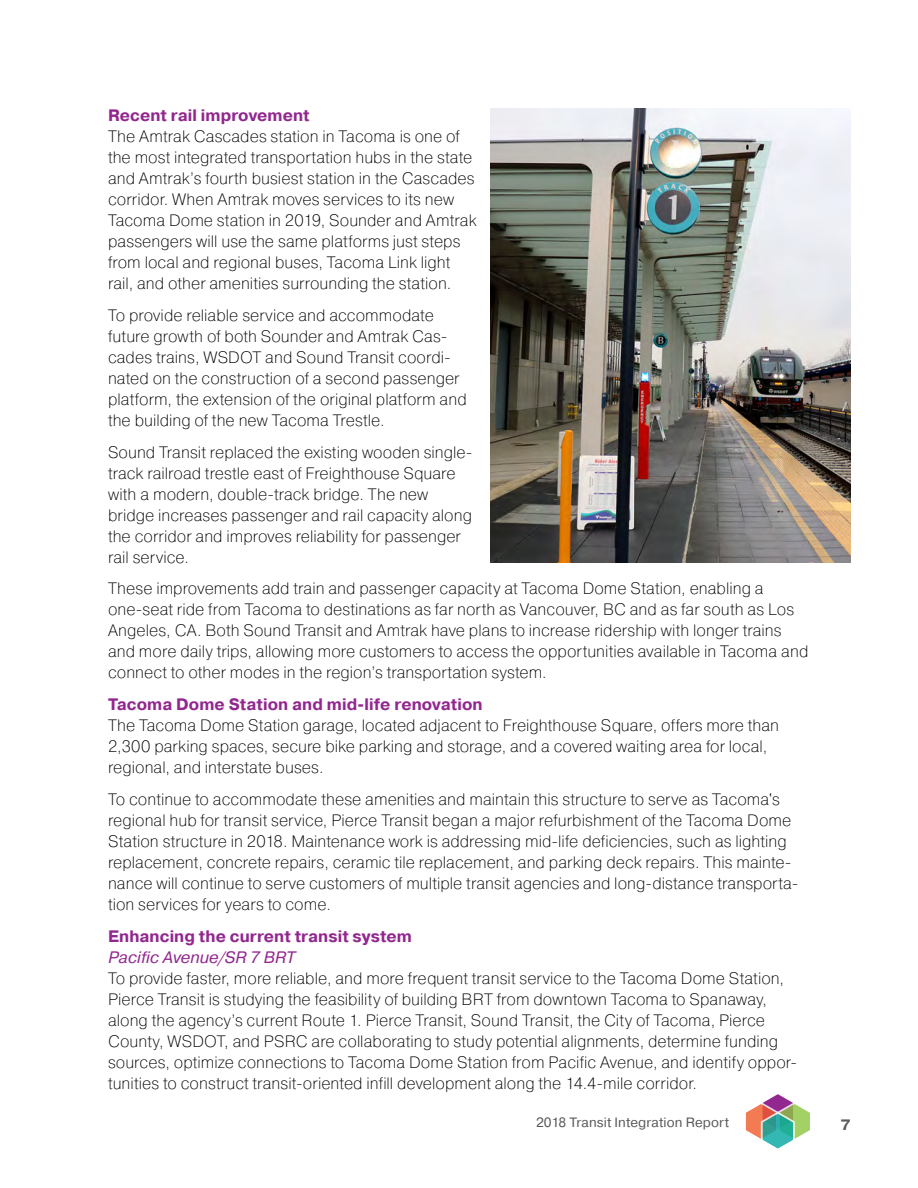
<style>
.page{position:relative;width:918px;height:1188px;background:#fff}
.page>*{position:absolute;margin:0;border:0;box-sizing:border-box;transform-origin:0 0}
.body_text{font:200 16.5px/21px "Pragmatica";color:#000}
.t1{font:700 16.5px "Pragmatica";letter-spacing:.005em;color:#92278f}
.t2{font:italic 16.5px "Pragmatica";color:#92278f}
.t3{font:700 15px "Pragmatica";color:#58595b}
.t4{font:13.5px "Pragmatica";letter-spacing:.01em;color:#58595b}
</style>
<div class="page">
<svg style="left:746px;top:1094px;width:64px;height:55px"></svg>
<img style="left:490px;top:108px;width:360px;height:455px">
<h5 class="t1" style="left:108px;top:105px;width:203px">Recent rail improvement</h5>
<p class="body_text" style="left:108px;top:125px;width:370px">The Amtrak Cascades station in Tacoma is one of the most integrated transportation hubs in the state and Amtrak’s fourth busiest station in the Cascades corridor. When Amtrak moves services to its new Tacoma Dome station in 2019, Sounder and Amtrak passengers will use the same platforms just steps from local and regional buses, Tacoma Link light rail, and other amenities surrounding the station.</p>
<p class="body_text" style="left:108px;top:304px;width:360px">To provide reliable service and accommodate future growth of both Sounder and Amtrak Cas&shy;cades trains, WSDOT and Sound Transit coordi&shy;nated on the construction of a second passenger platform, the extension of the original platform and the building of the new Tacoma Trestle.</p>
<p class="body_text" style="left:108px;top:441px;width:366px">Sound Transit replaced the existing wooden single&shy;track railroad trestle east of Freighthouse Square with a modern, double-track bridge. The new bridge increases passenger and rail capacity along the corridor and improves reliability for passenger rail service.</p>
<p class="body_text" style="left:108px;top:578px;width:702px">These improvements add train and passenger capacity at Tacoma Dome Station, enabling a one-seat ride from Tacoma to destinations as far north as Vancouver, BC and as far south as Los Angeles, CA. Both Sound Transit and Amtrak have plans to increase ridership with longer trains and more daily trips, allowing more customers to access the opportunities available in Tacoma and connect to other modes in the region’s transportation system.</p>
<h5 class="t1" style="left:108px;top:694px;width:376px">Tacoma Dome Station and mid-life renovation</h5>
<p class="body_text" style="left:108px;top:715px;width:673px">The Tacoma Dome Station garage, located adjacent to Freighthouse Square, offers more than<br>2,300 parking spaces, secure bike parking and storage, and a covered waiting area for local, regional, and interstate buses.</p>
<p class="body_text" style="left:108px;top:788px;width:692px">To continue to accommodate these amenities and maintain this structure to serve as Tacoma's regional hub for transit service, Pierce Transit began a major refurbishment of the Tacoma Dome Station structure in 2018. Maintenance work is addressing mid-life deficiencies, such as lighting replacement, concrete repairs, ceramic tile replacement, and parking deck repairs. This mainte&shy;nance will continue to serve customers of multiple transit agencies and long-distance transporta&shy;tion services for years to come.</p>
<h5 class="t1" style="left:108px;top:925px;width:306px">Enhancing the current transit system</h5>
<h6 class="t2" style="left:108px;top:947px;width:189px">Pacific Avenue/SR 7 BRT</h6>
<p class="body_text" style="left:108px;top:967px;width:691px">To provide faster, more reliable, and more frequent transit service to the Tacoma Dome Station, Pierce Transit is studying the feasibility of building BRT from downtown Tacoma to Spanaway, along the agency’s current Route 1. Pierce Transit, Sound Transit, the City of Tacoma, Pierce County, WSDOT, and PSRC are collaborating to study potential alignments, determine funding sources, optimize connections to Tacoma Dome Station from Pacific Avenue, and identify oppor&shy;tunities to construct transit-oriented infill development along the 14.4-mile corridor.</p>
<p class="t4" style="left:536px;top:1114px;width:194px">2018 Transit Integration Report</p>
<p class="t3" style="left:841px;top:1115px;width:11px">7</p>
</div>
